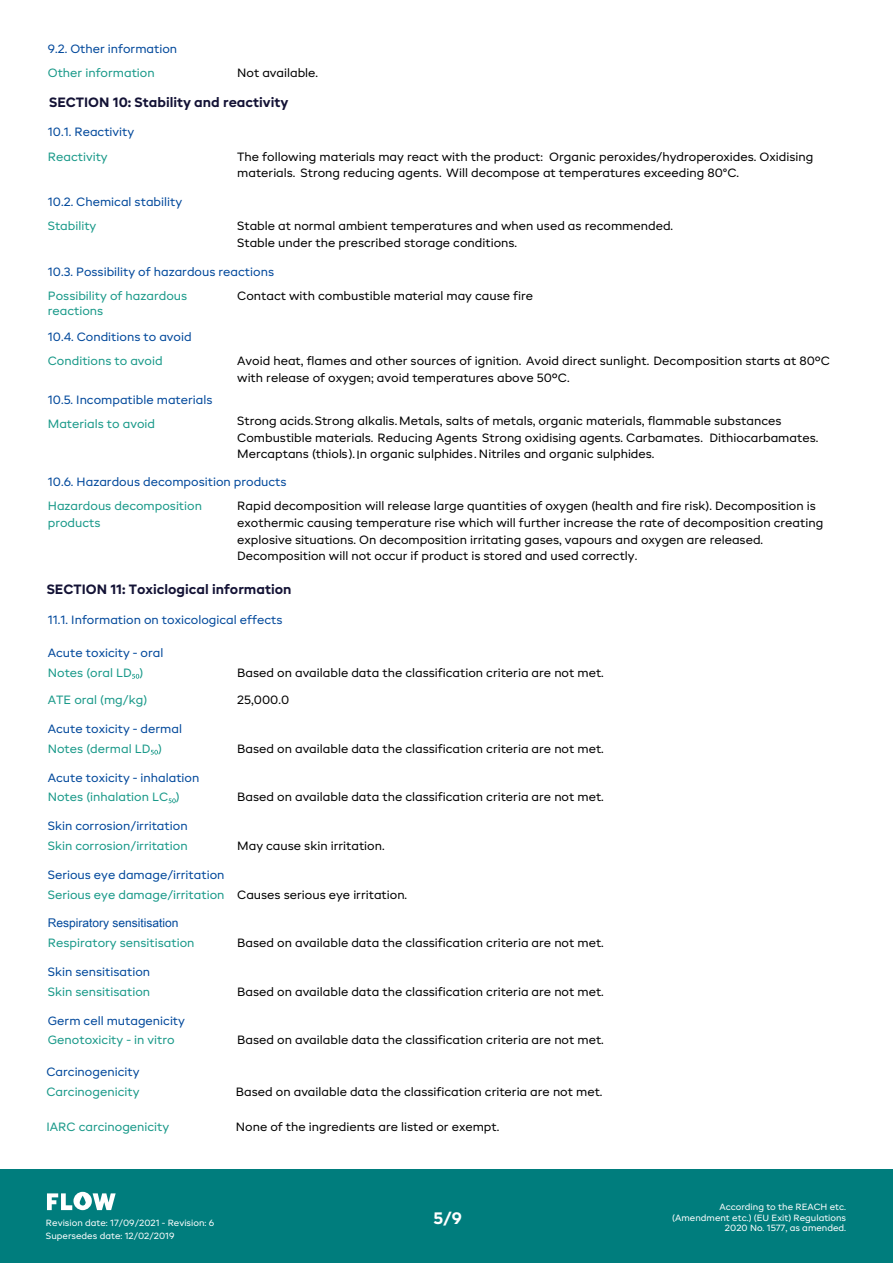
<style>
.page{position:relative;width:893px;height:1263px;background:#fff}
.page>*{position:absolute;margin:0;border:0;box-sizing:border-box;transform-origin:0 0}
.t1{font:700 16.65px "BR Candor";color:#fff}
.t2{font:700 13.5px "BR Candor";color:#131235}
.t3{font:12px/16.8px "BR Candor";color:#000}
.t4{font:12px "BR Candor";color:#00489b}
.t5{font:12px/14.4px "BR Candor";color:#199989}
.t6{font:12px "Arial Unicode MS";color:#00489b}
.t7{font:9px/10.8px "BR Candor";color:#fff;text-align:right}
</style>
<div class="page">
<div style="left:0;top:1170px;width:893px;height:93px;background:#007d7d"></div>
<svg style="left:47px;top:1192px;width:69px;height:18px"></svg>
<svg style="left:132px;top:674px;width:7px;height:5px"></svg>
<svg style="left:151px;top:750px;width:7px;height:5px"></svg>
<svg style="left:168px;top:798px;width:8px;height:5px"></svg>
<p class="t4" style="left:48px;top:42px;width:131px">9.2. Other information</p>
<p class="t5" style="left:48px;top:66px;width:108px">Other information</p>
<p class="t3" style="left:237px;top:65px;width:82px">Not available.</p>
<p class="t2" style="left:49px;top:94px;width:241px">SECTION 10: Stability and reactivity</p>
<p class="t4" style="left:48px;top:125px;width:88px">10.1. Reactivity</p>
<p class="t5" style="left:48px;top:149px;width:61px">Reactivity</p>
<p class="t4" style="left:48px;top:195px;width:136px">10.2. Chemical stability</p>
<p class="t5" style="left:48px;top:219px;width:50px">Stability</p>
<p class="t4" style="left:48px;top:265px;width:228px">10.3. Possibility of hazardous reactions</p>
<p class="t3" style="left:237px;top:148px;width:578px">The following materials may react with the product: Organic peroxides/hydroperoxides. Oxidising materials. Strong reducing agents. Will decompose at temperatures exceeding 80°C.</p>
<p class="t3" style="left:237px;top:218px;width:437px">Stable at normal ambient temperatures and when used as recommended.<br>Stable under the prescribed storage conditions.</p>
<p class="t5" style="left:48px;top:289px;width:141px">Possibility of hazardous reactions</p>
<p class="t4" style="left:48px;top:330px;width:145px">10.4. Conditions to avoid</p>
<p class="t5" style="left:48px;top:354px;width:116px">Conditions to avoid</p>
<p class="t4" style="left:48px;top:392px;width:166px">10.5. Incompatible materials</p>
<p class="t5" style="left:48px;top:416px;width:109px">Materials to avoid</p>
<p class="t3" style="left:237px;top:288px;width:297px">Contact with combustible material may cause fire</p>
<p class="t3" style="left:237px;top:353px;width:594px">Avoid heat, flames and other sources of ignition. Avoid direct sunlight. Decomposition starts at 80ºC with release of oxygen; avoid temperatures above 50ºC.</p>
<p class="t3" style="left:237px;top:412px;width:583px">Strong acids.Strong alkalis. Metals, salts of metals, organic materials, flammable substances<br>Combustible materials. Reducing Agents Strong oxidising agents. Carbamates. Dithiocarbamates.<br>Mercaptans (thiols).In organic sulphides. Nitriles and organic sulphides.</p>
<p class="t4" style="left:48px;top:474px;width:240px">10.6. Hazardous decomposition products</p>
<p class="t5" style="left:48px;top:497px;width:156px;line-height:16.8px">Hazardous decomposition products</p>
<p class="t3" style="left:237px;top:497px;width:588px">Rapid decomposition will release large quantities of oxygen (health and fire risk). Decomposition is exothermic causing temperature rise which will further increase the rate of decomposition creating explosive situations. On decomposition irritating gases, vapours and oxygen are released.<br>Decomposition will not occur if product is stored and used correctly.</p>
<p class="t2" style="left:47px;top:581px;width:246px">SECTION 11: Toxiclogical information</p>
<p class="t4" style="left:48px;top:612px;width:236px">11.1. Information on toxicological effects</p>
<p class="t4" style="left:48px;top:646px;width:117px">Acute toxicity - oral</p>
<p class="t5" style="left:48px;top:665px;width:97px">Notes (oral LD )</p>
<p class="t5" style="left:48px;top:693px;width:101px">ATE oral (mg/kg)</p>
<p class="t4" style="left:48px;top:721px;width:136px">Acute toxicity - dermal</p>
<p class="t5" style="left:48px;top:741px;width:116px">Notes (dermal LD )</p>
<p class="t4" style="left:48px;top:770px;width:153px">Acute toxicity - inhalation</p>
<p class="t5" style="left:48px;top:790px;width:134px">Notes (inhalation LC )</p>
<p class="t4" style="left:48px;top:819px;width:141px">Skin corrosion/irritation</p>
<p class="t5" style="left:48px;top:838px;width:141px">Skin corrosion/irritation</p>
<p class="t4" style="left:48px;top:867px;width:178px">Serious eye damage/irritation</p>
<p class="t5" style="left:48px;top:887px;width:178px">Serious eye damage/irritation</p>
<p class="t6" style="left:48px;top:914px;width:132px">Respiratory sensitisation</p>
<p class="t5" style="left:48px;top:936px;width:148px">Respiratory sensitisation</p>
<p class="t4" style="left:48px;top:964px;width:104px">Skin sensitisation</p>
<p class="t5" style="left:48px;top:984px;width:104px">Skin sensitisation</p>
<p class="t4" style="left:48px;top:1013px;width:139px">Germ cell mutagenicity</p>
<p class="t5" style="left:48px;top:1033px;width:128px">Genotoxicity - in vitro</p>
<p class="t4" style="left:47px;top:1064px;width:94px">Carcinogenicity</p>
<p class="t5" style="left:47px;top:1084px;width:94px">Carcinogenicity</p>
<p class="t3" style="left:236px;top:1083px;width:368px">Based on available data the classification criteria are not met.</p>
<p class="t5" style="left:47px;top:1120px;width:124px">IARC carcinogenicity</p>
<p class="t3" style="left:236px;top:1118px;width:265px">None of the ingredients are listed or exempt.</p>
<p class="t3" style="left:237px;top:664px;width:368px">Based on available data the classification criteria are not met.</p>
<p class="t3" style="left:237px;top:691px;width:54px">25,000.0</p>
<p class="t3" style="left:237px;top:740px;width:368px">Based on available data the classification criteria are not met.</p>
<p class="t3" style="left:237px;top:789px;width:368px">Based on available data the classification criteria are not met.</p>
<p class="t3" style="left:237px;top:837px;width:149px">May cause skin irritation.</p>
<p class="t3" style="left:237px;top:886px;width:172px">Causes serious eye irritation.</p>
<p class="t3" style="left:237px;top:934px;width:368px">Based on available data the classification criteria are not met.</p>
<p class="t3" style="left:237px;top:983px;width:368px">Based on available data the classification criteria are not met.</p>
<p class="t3" style="left:237px;top:1032px;width:368px">Based on available data the classification criteria are not met.</p>
<p class="t7" style="left:46px;top:1218px;width:170px">Revision date: 17/09/2021 - Revision: 6</p>
<p class="t7" style="left:46px;top:1231px;width:130px">Supersedes date: 12/02/2019</p>
<h1 class="t1" style="left:433px;top:1208px;width:30px">5/9</h1>
<p class="t7" style="left:672px;top:1201px;width:175px">According to the REACH etc. (Amendment etc.) (EU Exit) Regulations<br>2020 No. 1577, as amended.</p>
</div>
